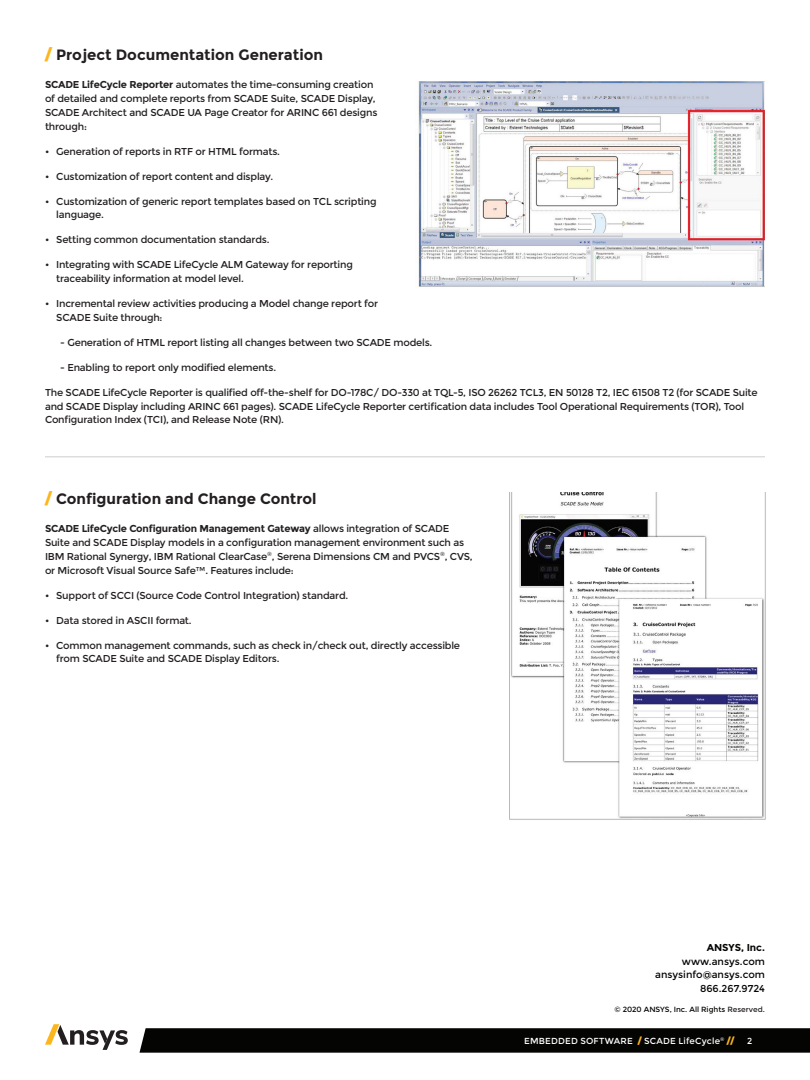
<style>
.page{position:relative;width:810px;height:1080px;background:#fff}
.page>*{position:absolute;margin:0;border:0;box-sizing:border-box;transform-origin:0 0}
.t1{font:700 15px "Montserrat";color:#231f20}
.t2{font:10px/13.8px "Montserrat";letter-spacing:-.02em;color:#231f20}
.t3{font:10px/13.8px "Montserrat";color:#040503;text-align:right}
.t4{font:700 10px "Montserrat";letter-spacing:-.005em;color:#040503}
.t5{font:8.75px "Montserrat";letter-spacing:.02em;color:#fff}
.t6{font:7.5px "Montserrat";color:#040503}
.s1{font-weight:900;color:#fcb61c}
.s2{font-weight:700}
.s3{color:#231f20}
</style>
<div class="page">
<svg style="left:140px;top:1028px;width:670px;height:25px;background:#0a0b09"></svg>
<svg style="left:45px;top:1024px;width:83px;height:26px"></svg>
<img style="left:418px;top:81px;width:347px;height:206px">
<img style="left:509px;top:492px;width:257px;height:328px">
<hr style="left:45px;top:456px;width:720px;height:1px;background:#d9d7d5">
<h1 class="t1" style="left:45px;top:45px;width:280px"><span class="s1">/</span> Project Documentation Generation</h1>
<p class="t2" style="left:45px;top:78px;width:334px"><span class="s2">SCADE LifeCycle Reporter</span> automates the time-consuming creation of detailed and complete reports from SCADE Suite, SCADE Display, SCADE Architect and SCADE UA Page Creator for ARINC 661 designs through:</p>
<p class="t2" style="left:45px;top:144px;width:237px">• Generation of reports in RTF or HTML formats.</p>
<p class="t2" style="left:45px;top:169px;width:230px">• Customization of report content and display.</p>
<p class="t2" style="left:56px;top:194px;width:322px;text-indent:-11px">• Customization of generic report templates based on TCL scripting language.</p>
<p class="t2" style="left:45px;top:233px;width:226px">• Setting common documentation standards.</p>
<p class="t2" style="left:56px;top:258px;width:298px;text-indent:-11px">• Integrating with SCADE LifeCycle ALM Gateway for reporting traceability information at model level.</p>
<p class="t2" style="left:56px;top:297px;width:323px;text-indent:-11px">• Incremental review activities producing a Model change report for<br>SCADE Suite through:</p>
<p class="t2" style="left:60px;top:335px;width:374px">- Generation of HTML report listing all changes between two SCADE models.</p>
<p class="t2" style="left:60px;top:360px;width:217px">- Enabling to report only modified elements.</p>
<p class="t2" style="left:45px;top:385px;width:714px">The SCADE LifeCycle Reporter is qualified off-the-shelf for DO-178C/ DO-330 at TQL-5, ISO 26262 TCL3, EN 50128 T2, IEC 61508 T2 (for SCADE Suite and SCADE Display including ARINC 661 pages). SCADE LifeCycle Reporter certification data includes Tool Operational Requirements (TOR), Tool<br>Configuration Index (TCI), and Release Note (RN).</p>
<h1 class="t1" style="left:45px;top:489px;width:273px"><span class="s1">/</span> Configuration and Change Control</h1>
<p class="t2" style="left:45px;top:522px;width:429px"><span class="s2">SCADE LifeCycle Configuration Management Gateway</span> allows integration of SCADE Suite and SCADE Display models in a configuration management environment such as IBM Rational Synergy, IBM Rational ClearCase<sup>®</sup>, Serena Dimensions CM and PVCS<sup>®</sup>, CVS, or Microsoft Visual Source Safe™. Features include:</p>
<p class="t2" style="left:45px;top:588px;width:305px">• Support of SCCI (Source Code Control Integration) standard.</p>
<p class="t2" style="left:45px;top:613px;width:148px">• Data stored in ASCII format.</p>
<p class="t2" style="left:56px;top:638px;width:405px;text-indent:-11px">• Common management commands, such as check in/check out, directly accessible from SCADE Suite and SCADE Display Editors.</p>
<p class="t4" style="left:707px;top:941px;width:60px">ANSYS, Inc.</p>
<p class="t3" style="left:655px;top:954px;width:111px">www.ansys.com ansysinfo@ansys.com<br>866.267.9724</p>
<p class="t6" style="left:615px;top:1005px;width:152px">© 2020 ANSYS, Inc. All Rights <span class="s3">Reserved.</span></p>
<p class="t5" style="left:524px;top:1036px;width:212px">EMBEDDED SOFTWARE <span class="s1">/</span> SCADE LifeCycle<sup>®</sup> <span class="s1">//</span></p>
<p class="t5" style="left:747px;top:1036px;width:7px">2</p>
</div>
